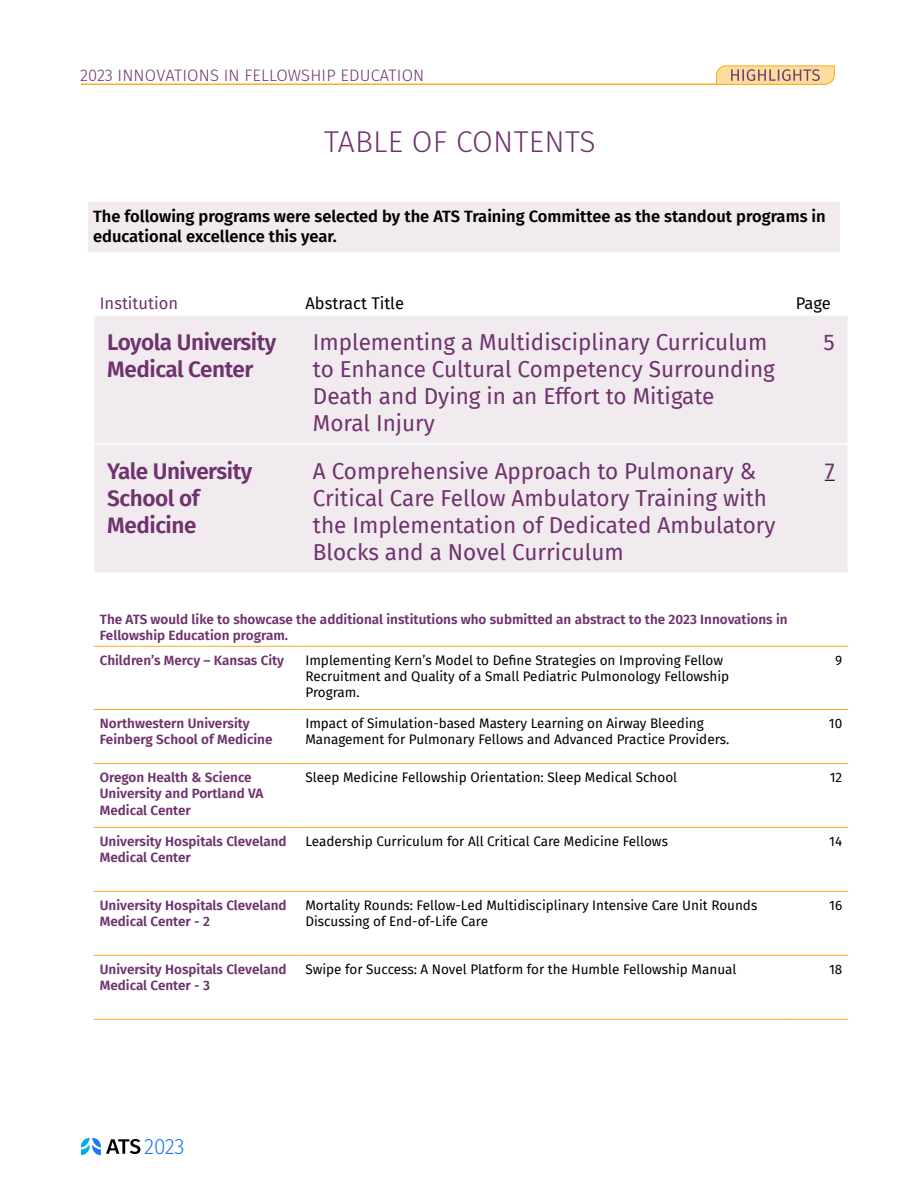
<style>
.page{position:relative;width:918px;height:1188px;background:#fff}
.page>*{position:absolute;margin:0;border:0;box-sizing:border-box;transform-origin:0 0}
.t1{font:300 30px "Fira Sans";letter-spacing:.01em;color:#6f326d}
.t2{font:22.5px/27px "Fira Sans";color:#6f326d}
.t3{font:600 22.5px/27px "Fira Sans";letter-spacing:-.02em;color:#6f326d}
.t4{font:300 21.9px "Fira Sans";color:#1877f9;scale:.95 1}
.t5{font:600 16.5px/19.8px "Fira Sans";color:#000}
.t6{font:300 16.5px "Fira Sans";letter-spacing:.01em;color:#6f326d}
.t7{font:16.5px "Fira Sans";color:#000}
.t8{font:16.5px "Fira Sans";color:#6f326d}
.t9{font:13.5px/16.2px "Fira Sans";color:#000}
.t10{font:600 13.5px/16.2px "Fira Sans";color:#6f326d}
</style>
<div class="page">
<hr style="left:81px;top:84px;width:745px;height:1px;background:#faad19">
<svg style="left:81px;top:1138px;width:59px;height:17px"></svg>
<svg style="left:716px;top:65px;width:119px;height:20px"></svg>
<div style="left:86px;top:200px;width:755px;height:54px;background:#f1ebf0;border:2px solid #fff"></div>
<div style="left:95px;top:316px;width:753px;height:256px;background:#f1ebf0"></div>
<hr style="left:94px;top:646px;width:205px;height:1px;background:#faad19">
<hr style="left:299px;top:646px;width:491px;height:1px;background:#faad19">
<hr style="left:790px;top:646px;width:58px;height:1px;background:#faad19">
<hr style="left:94px;top:709px;width:205px;height:1px;background:#faad19">
<hr style="left:299px;top:709px;width:491px;height:1px;background:#faad19">
<hr style="left:790px;top:709px;width:58px;height:1px;background:#faad19">
<hr style="left:94px;top:763px;width:205px;height:1px;background:#faad19">
<hr style="left:299px;top:763px;width:491px;height:1px;background:#faad19">
<hr style="left:790px;top:763px;width:58px;height:1px;background:#faad19">
<hr style="left:94px;top:827px;width:205px;height:1px;background:#faad19">
<hr style="left:299px;top:827px;width:491px;height:1px;background:#faad19">
<hr style="left:790px;top:827px;width:58px;height:1px;background:#faad19">
<hr style="left:94px;top:891px;width:205px;height:1px;background:#faad19">
<hr style="left:299px;top:891px;width:491px;height:1px;background:#faad19">
<hr style="left:790px;top:891px;width:58px;height:1px;background:#faad19">
<hr style="left:94px;top:955px;width:205px;height:1px;background:#faad19">
<hr style="left:299px;top:955px;width:491px;height:1px;background:#faad19">
<hr style="left:790px;top:955px;width:58px;height:1px;background:#faad19">
<hr style="left:94px;top:1019px;width:205px;height:1px;background:#faad19">
<hr style="left:299px;top:1019px;width:491px;height:1px;background:#faad19">
<hr style="left:790px;top:1019px;width:58px;height:1px;background:#faad19">
<hr style="left:93px;top:443px;width:206px;height:2px;background:#fff">
<hr style="left:299px;top:443px;width:491px;height:2px;background:#fff">
<hr style="left:790px;top:443px;width:59px;height:2px;background:#fff">
<p class="t6" style="left:80px;top:64px;width:346px">2023 INNOVATIONS IN FELLOWSHIP EDUCATION</p>
<h1 class="t1" style="left:324px;top:120px;width:273px">TABLE OF CONTENTS</h1>
<p class="t5" style="left:93px;top:206px;width:734px">The following programs were selected by the ATS Training Committee as the standout programs in educational excellence this year.</p>
<p class="t8" style="left:100px;top:291px;width:80px">Institution</p>
<p class="t7" style="left:305px;top:291px;width:100px">Abstract Title</p>
<p class="t7" style="left:796px;top:291px;width:36px">Page</p>
<h2 class="t3" style="left:107px;top:327px;width:170px">Loyola University<br>Medical Center</h2>
<h2 class="t2" style="left:313px;top:328px;width:463px">Implementing a Multidisciplinary Curriculum to Enhance Cultural Competency Surrounding Death and Dying in an Effort to Mitigate Moral Injury</h2>
<h2 class="t2" style="left:824px;top:328px;width:13px">5</h2>
<h2 class="t3" style="left:107px;top:456px;width:146px">Yale University<br>School of<br>Medicine</h2>
<h2 class="t2" style="left:313px;top:457px;width:464px">A Comprehensive Approach to Pulmonary &amp; Critical Care Fellow Ambulatory Training with the Implementation of Dedicated Ambulatory Blocks and a Novel Curriculum</h2>
<h2 class="t2" style="left:825px;top:457px;width:11px">7</h2>
<p class="t10" style="left:100px;top:611px;width:689px">The ATS would like to showcase the additional institutions who submitted an abstract to the 2023 Innovations in<br>Fellowship Education program.</p>
<p class="t10" style="left:100px;top:651px;width:186px">Children’s Mercy – Kansas City</p>
<p class="t9" style="left:305px;top:652px;width:425px">Implementing Kern’s Model to Define Strategies on Improving Fellow<br>Recruitment and Quality of a Small Pediatric Pulmonology Fellowship<br>Program.</p>
<p class="t9" style="left:835px;top:652px;width:9px">9</p>
<p class="t10" style="left:100px;top:715px;width:174px">Northwestern University<br>Feinberg School of Medicine</p>
<p class="t9" style="left:305px;top:715px;width:425px">Impact of Simulation-based Mastery Learning on Airway Bleeding<br>Management for Pulmonary Fellows and Advanced Practice Providers.</p>
<p class="t9" style="left:829px;top:715px;width:15px">10</p>
<p class="t10" style="left:100px;top:769px;width:165px">Oregon Health &amp; Science<br>University and Portland VA<br>Medical Center</p>
<p class="t9" style="left:305px;top:769px;width:373px">Sleep Medicine Fellowship Orientation: Sleep Medical School</p>
<p class="t9" style="left:830px;top:769px;width:14px">12</p>
<p class="t10" style="left:100px;top:832px;width:188px">University Hospitals Cleveland<br>Medical Center</p>
<p class="t9" style="left:305px;top:833px;width:364px">Leadership Curriculum for All Critical Care Medicine Fellows</p>
<p class="t9" style="left:829px;top:833px;width:15px">14</p>
<p class="t10" style="left:100px;top:896px;width:188px">University Hospitals Cleveland<br>Medical Center - 2</p>
<p class="t9" style="left:305px;top:897px;width:453px">Mortality Rounds: Fellow-Led Multidisciplinary Intensive Care Unit Rounds<br>Discussing of End-of-Life Care</p>
<p class="t9" style="left:829px;top:897px;width:15px">16</p>
<p class="t10" style="left:100px;top:960px;width:188px">University Hospitals Cleveland<br>Medical Center - 3</p>
<p class="t9" style="left:305px;top:961px;width:432px">Swipe for Success: A Novel Platform for the Humble Fellowship Manual</p>
<p class="t9" style="left:829px;top:961px;width:15px">18</p>
<h3 class="t4" style="left:144px;top:1131px;width:44px">2023</h3>
</div>
